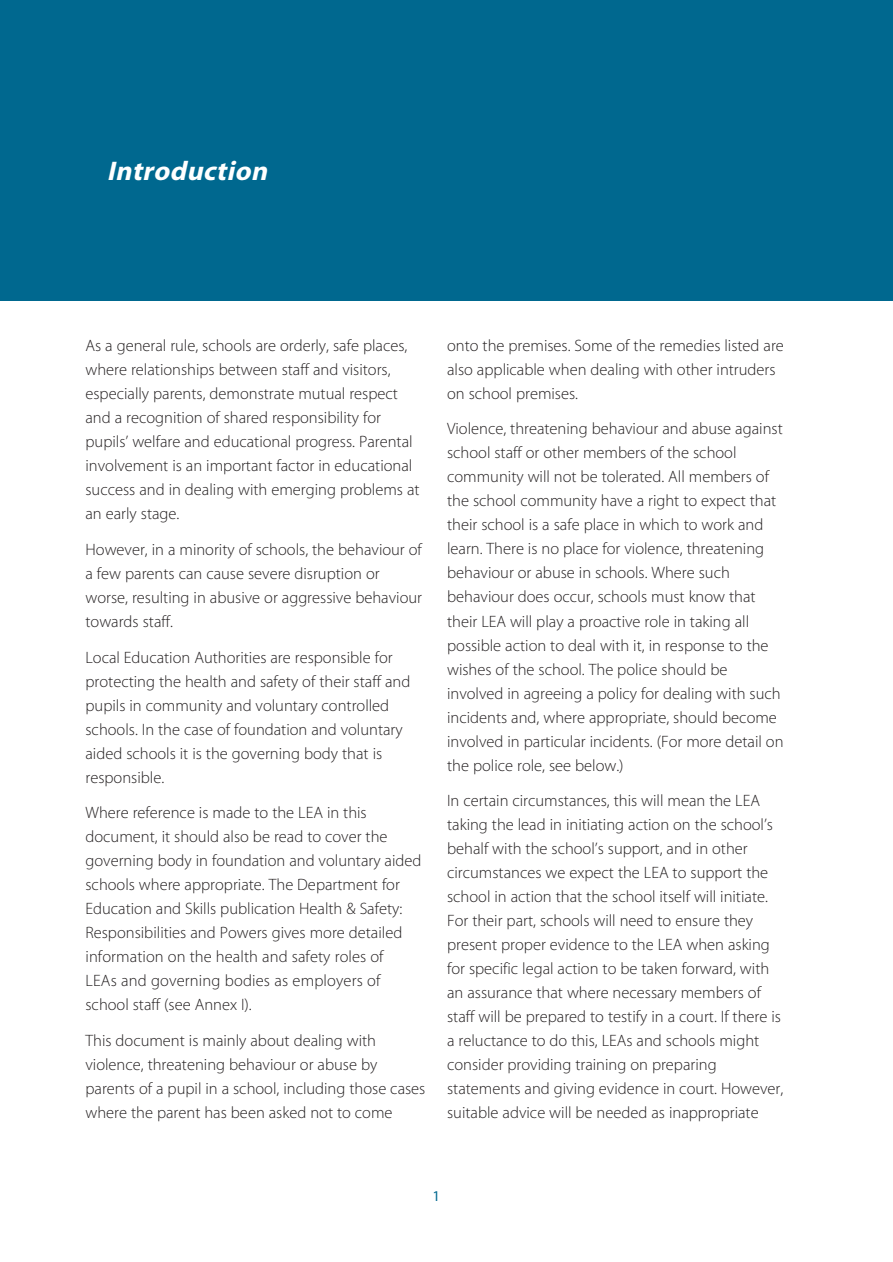
<style>
.page{position:relative;width:893px;height:1262px;background:#fff}
.page>*{position:absolute;margin:0;border:0;box-sizing:border-box;transform-origin:0 0}
.t1{font:italic 700 27px "Myriad MM";color:#fff}
.t2{font:300 16.5px/24px "Myriad MM";color:#231f20}
.t3{font:15px "Myriad MM";color:#00688f}
</style>
<div class="page">
<div style="left:0;top:0;width:892px;height:300px;background:#00688f"></div>
<h1 class="t1" style="left:107px;top:161px;width:167px">Introduction</h1>
<p class="t2" style="left:85px;top:335px;width:335px">As a general rule, schools are orderly, safe places, where relationships between staff and visitors, especially parents, demonstrate mutual respect and a recognition of shared responsibility for pupils’ welfare and educational progress. Parental involvement is an important factor in educational success and in dealing with emerging problems at an early stage.</p>
<p class="t2" style="left:85px;top:539px;width:338px">However, in a minority of schools, the behaviour of a few parents can cause severe disruption or worse, resulting in abusive or aggressive behaviour towards staff.</p>
<p class="t2" style="left:85px;top:646px;width:326px">Local Education Authorities are responsible for protecting the health and safety of their staff and pupils in community and voluntary controlled schools. In the case of foundation and voluntary aided schools it is the governing body that is responsible.</p>
<p class="t2" style="left:85px;top:802px;width:337px">Where reference is made to the LEA in this document, it should also be read to cover the governing body in foundation and voluntary aided schools where appropriate. The Department for Education and Skills publication Health &amp; Safety:<br>Responsibilities and Powers gives more detailed information on the health and safety roles of<br>LEAs and governing bodies as employers of school staff (see Annex I).</p>
<p class="t2" style="left:85px;top:1030px;width:341px">This document is mainly about dealing with violence, threatening behaviour or abuse by parents of a pupil in a school, including those cases where the parent has been asked not to come</p>
<p class="t2" style="left:447px;top:335px;width:338px">onto the premises. Some of the remedies listed are also applicable when dealing with other intruders on school premises.</p>
<p class="t2" style="left:447px;top:418px;width:338px">Violence, threatening behaviour and abuse against school staff or other members of the school community will not be tolerated. All members of the school community have a right to expect that their school is a safe place in which to work and learn. There is no place for violence, threatening behaviour or abuse in schools. Where such behaviour does occur, schools must know that their LEA will play a proactive role in taking all possible action to deal with it, in response to the wishes of the school. The police should be involved in agreeing a policy for dealing with such incidents and, where appropriate, should become involved in particular incidents. (For more detail on the police role, see below.)</p>
<p class="t2" style="left:447px;top:790px;width:338px">In certain circumstances, this will mean the LEA taking the lead in initiating action on the school’s behalf with the school’s support, and in other circumstances we expect the LEA to support the school in action that the school itself will initiate.<br>For their part, schools will need to ensure they present proper evidence to the LEA when asking for specific legal action to be taken forward, with an assurance that where necessary members of staff will be prepared to testify in a court. If there is a reluctance to do this, LEAs and schools might consider providing training on preparing statements and giving evidence in court. However, suitable advice will be needed as inappropriate</p>
<p class="t3" style="left:432px;top:1190px;width:9px">1</p>
</div>
